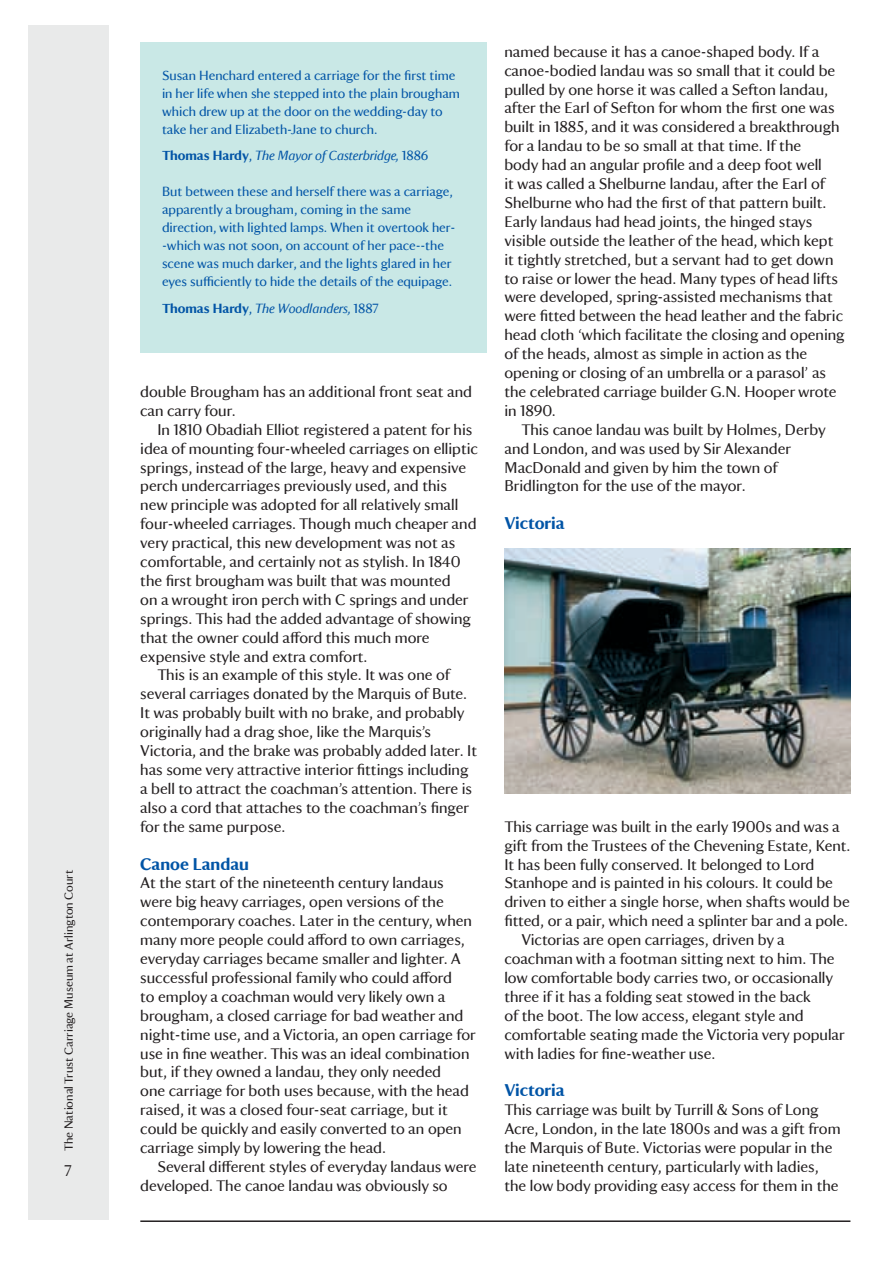
<style>
.page{position:relative;width:893px;height:1263px;background:#fff}
.page>*{position:absolute;margin:0;border:0;box-sizing:border-box;transform-origin:0 0}
.t1{font:700 17.25px "National Trust TT";color:#0154a6}
.t2{font:15.75px/18.9px "National Trust TT";color:#231f20}
.t3{font:13.5px/18px "National Trust TT";color:#0154a6}
.t4{font:italic 13.5px "National Trust TT";color:#0154a6}
.t5{font:12px "National Trust TT";color:#231f20}
.s1{font-weight:700;font-style:normal}
.s2{font-style:normal}
</style>
<div class="page">
<div style="left:28px;top:26px;width:80px;height:1194px;background:#e9eaea"></div>
<hr style="left:140px;top:1220px;width:710px;height:2px;background:#231f20">
<div style="left:141px;top:43px;width:346px;height:310px;background:#c9e8e6"></div>
<img style="left:505px;top:548px;width:346px;height:246px">
<p class="t5" style="left:61px;top:1151px;width:283px;rotate:-90deg">The National Trust Carriage Museum at Arlington Court</p>
<p class="t2" style="left:64px;top:1161px;width:9px">7</p>
<p class="t3" style="left:162px;top:65px;width:299px">Susan Henchard entered a carriage for the first time in her life when she stepped into the plain brougham which drew up at the door on the wedding-day to take her and Elizabeth-Jane to church.</p>
<p class="t4" style="left:162px;top:146px;width:268px"><span class="s1">Thomas Hardy</span><span class="s2">,</span> The Mayor of Casterbridge, <span class="s2">1886</span></p>
<p class="t3" style="left:162px;top:182px;width:295px">But between these and herself there was a carriage, apparently a brougham, coming in the same direction, with lighted lamps. When it overtook her--which was not soon, on account of her pace--the scene was much darker, and the lights glared in her eyes sufficiently to hide the details of the equipage.</p>
<p class="t4" style="left:162px;top:299px;width:218px"><span class="s1">Thomas Hardy</span><span class="s2">,</span> The Woodlanders, <span class="s2">1887</span></p>
<p class="t2" style="left:140px;top:381px;width:333px">double Brougham has an additional front seat and can carry four.</p>
<p class="t2" style="left:157px;top:419px;width:316px">In 1810 Obadiah Elliot registered a patent for his</p>
<p class="t2" style="left:140px;top:438px;width:339px">idea of mounting four-wheeled carriages on elliptic</p>
<p class="t2" style="left:140px;top:457px;width:327px">springs, instead of the large, heavy and expensive</p>
<p class="t2" style="left:140px;top:476px;width:308px">perch undercarriages previously used, and this</p>
<p class="t2" style="left:140px;top:494px;width:320px">new principle was adopted for all relatively small</p>
<p class="t2" style="left:140px;top:513px;width:338px">four-wheeled carriages. Though much cheaper and</p>
<p class="t2" style="left:140px;top:532px;width:316px">very practical, this new development was not as</p>
<p class="t2" style="left:140px;top:551px;width:322px">comfortable, and certainly not as stylish. In 1840</p>
<p class="t2" style="left:140px;top:570px;width:312px">the first brougham was built that was mounted</p>
<p class="t2" style="left:140px;top:589px;width:330px">on a wrought iron perch with C springs and under</p>
<p class="t2" style="left:140px;top:608px;width:332px">springs. This had the added advantage of showing</p>
<p class="t2" style="left:140px;top:627px;width:291px">that the owner could afford this much more</p>
<p class="t2" style="left:140px;top:646px;width:229px">expensive style and extra comfort.</p>
<p class="t2" style="left:157px;top:665px;width:294px">This is an example of this style. It was one of</p>
<p class="t2" style="left:140px;top:683px;width:328px">several carriages donated by the Marquis of Bute.</p>
<p class="t2" style="left:140px;top:702px;width:326px">It was probably built with no brake, and probably</p>
<p class="t2" style="left:140px;top:721px;width:292px">originally had a drag shoe, like the Marquis’s</p>
<p class="t2" style="left:140px;top:740px;width:338px">Victoria, and the brake was probably added later. It</p>
<p class="t2" style="left:140px;top:759px;width:330px">has some very attractive interior fittings including</p>
<p class="t2" style="left:140px;top:778px;width:333px">a bell to attract the coachman’s attention. There is</p>
<p class="t2" style="left:140px;top:797px;width:330px">also a cord that attaches to the coachman’s finger</p>
<p class="t2" style="left:140px;top:816px;width:147px">for the same purpose.</p>
<p class="t1" style="left:140px;top:852px;width:110px">Canoe Landau</p>
<p class="t2" style="left:140px;top:873px;width:337px">At the start of the nineteenth century landaus were big heavy carriages, open versions of the contemporary coaches. Later in the century, when many more people could afford to own carriages, everyday carriages became smaller and lighter. A successful professional family who could afford<br>to employ a coachman would very likely own a brougham, a closed carriage for bad weather and night-time use, and a Victoria, an open carriage for use in fine weather. This was an ideal combination but, if they owned a landau, they only needed<br>one carriage for both uses because, with the head raised, it was a closed four-seat carriage, but it could be quickly and easily converted to an open carriage simply by lowering the head.</p>
<p class="t2" style="left:140px;top:1156px;width:338px;text-indent:17px">Several different styles of everyday landaus were developed. The canoe landau was obviously so</p>
<p class="t2" style="left:504px;top:41px;width:342px">named because it has a canoe-shaped body. If a canoe-bodied landau was so small that it could be pulled by one horse it was called a Sefton landau, after the Earl of Sefton for whom the first one was built in 1885, and it was considered a breakthrough for a landau to be so small at that time. If the<br>body had an angular profile and a deep foot well<br>it was called a Shelburne landau, after the Earl of Shelburne who had the first of that pattern built.<br>Early landaus had head joints, the hinged stays visible outside the leather of the head, which kept it tightly stretched, but a servant had to get down to raise or lower the head. Many types of head lifts were developed, spring-assisted mechanisms that were fitted between the head leather and the fabric head cloth ‘which facilitate the closing and opening of the heads, almost as simple in action as the opening or closing of an umbrella or a parasol’ as the celebrated carriage builder G.N. Hooper wrote in 1890.</p>
<p class="t2" style="left:504px;top:419px;width:323px;text-indent:17px">This canoe landau was built by Holmes, Derby and London, and was used by Sir Alexander MacDonald and given by him the town of Bridlington for the use of the mayor.</p>
<p class="t1" style="left:504px;top:511px;width:62px">Victoria</p>
<p class="t2" style="left:504px;top:816px;width:337px">This carriage was built in the early 1900s and was a</p>
<p class="t2" style="left:504px;top:835px;width:347px">gift from the Trustees of the Chevening Estate, Kent.</p>
<p class="t2" style="left:504px;top:854px;width:312px">It has been fully conserved. It belonged to Lord</p>
<p class="t2" style="left:504px;top:873px;width:330px">Stanhope and is painted in his colours. It could be</p>
<p class="t2" style="left:504px;top:891px;width:347px">driven to either a single horse, when shafts would be</p>
<p class="t2" style="left:504px;top:910px;width:345px">fitted, or a pair, which need a splinter bar and a pole.</p>
<p class="t2" style="left:521px;top:929px;width:265px">Victorias are open carriages, driven by a</p>
<p class="t2" style="left:504px;top:948px;width:332px">coachman with a footman sitting next to him. The</p>
<p class="t2" style="left:504px;top:967px;width:330px">low comfortable body carries two, or occasionally</p>
<p class="t2" style="left:504px;top:986px;width:308px">three if it has a folding seat stowed in the back</p>
<p class="t2" style="left:504px;top:1005px;width:301px">of the boot. The low access, elegant style and</p>
<p class="t2" style="left:504px;top:1024px;width:342px">comfortable seating made the Victoria very popular</p>
<p class="t2" style="left:504px;top:1043px;width:213px">with ladies for fine-weather use.</p>
<p class="t1" style="left:504px;top:1078px;width:62px">Victoria</p>
<p class="t2" style="left:504px;top:1099px;width:338px">This carriage was built by Turrill &amp; Sons of Long Acre, London, in the late 1800s and was a gift from the Marquis of Bute. Victorias were popular in the late nineteenth century, particularly with ladies, the low body providing easy access for them in the</p>
</div>
